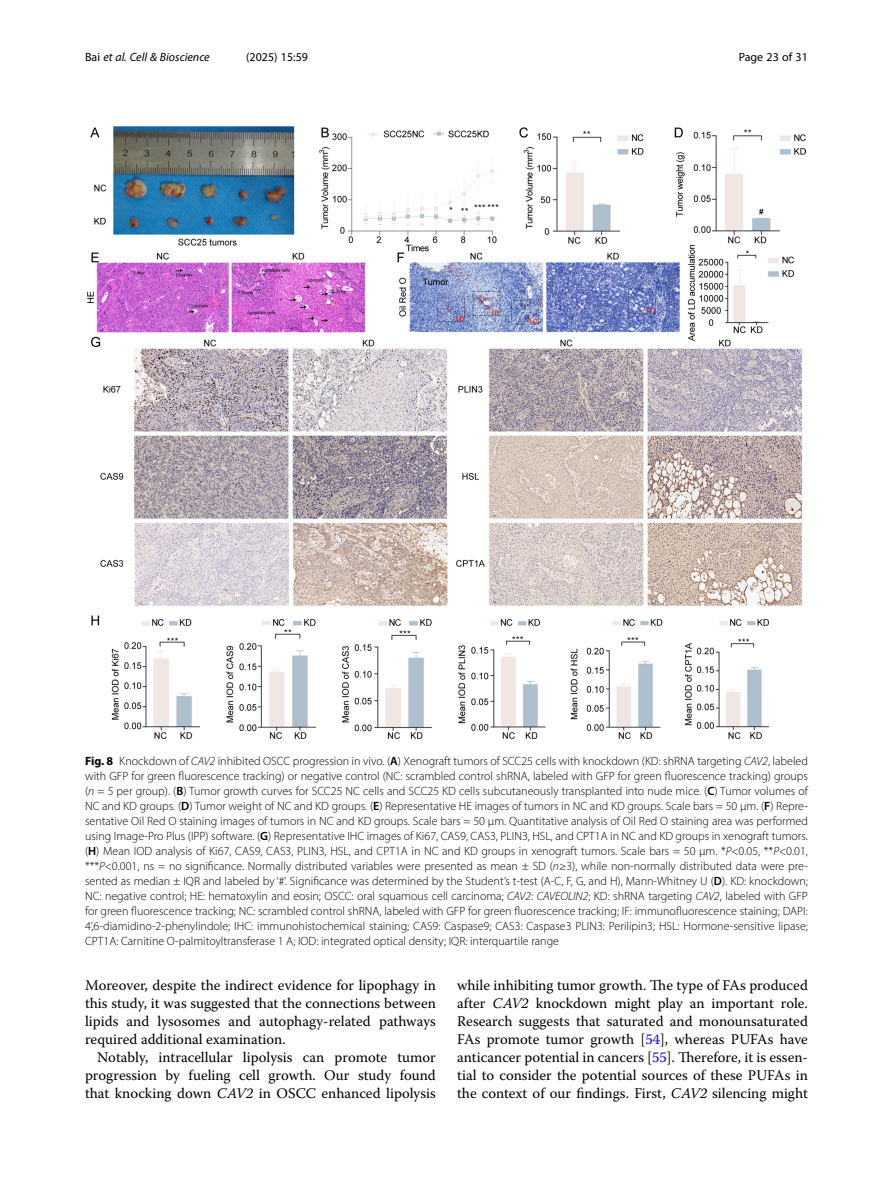
<style>
.page{position:relative;width:893px;height:1191px;background:#fff}
.page>*{position:absolute;margin:0;border:0;box-sizing:border-box;transform-origin:0 0}
.Body_Text_Indent{font:14.7px/18px "Warnock Pro";color:#000;text-align:justify}
.Figure_Caption{font:300 12px/15px "Myriad Pro";color:#000;text-align:justify}
.t1{font:italic 12px "Myriad Pro";color:#000}
.t2{font:12px "Myriad Pro";color:#000}
.s1{font-style:normal}
.s2{font-weight:700}
.s3{font-style:italic}
.s4{font-weight:600}
.s5{color:#00f}
</style>
<div class="page">
<img style="left:87px;top:126px;width:719px;height:612px">
<p class="t1" style="left:85px;top:50px;width:126px"><span class="s1">Bai</span> et al. Cell &amp; Bioscience</p>
<p class="t2" style="left:246px;top:50px;width:63px">(2025) 15:59</p>
<p class="t2" style="left:739px;top:50px;width:71px">Page 23 of 31</p>
<p class="Figure_Caption" style="left:85px;top:753px;width:724px"><span class="s2">Fig. 8</span> Knockdown of <span class="s3">CAV2</span> inhibited OSCC progression in vivo. (<span class="s4">A</span>) Xenograft tumors of SCC25 cells with knockdown (KD: shRNA targeting <span class="s3">CAV2</span>, labeled with GFP for green fluorescence tracking) or negative control (NC: scrambled control shRNA, labeled with GFP for green fluorescence tracking) groups (<span class="s3">n</span> = 5 per group). (<span class="s4">B</span>) Tumor growth curves for SCC25 NC cells and SCC25 KD cells subcutaneously transplanted into nude mice. (<span class="s4">C</span>) Tumor volumes of NC and KD groups. (<span class="s4">D</span>) Tumor weight of NC and KD groups. (<span class="s4">E</span>) Representative HE images of tumors in NC and KD groups. Scale bars = 50 μm. (<span class="s4">F</span>) Repre&shy;sentative Oil Red O staining images of tumors in NC and KD groups. Scale bars = 50 μm. Quantitative analysis of Oil Red O staining area was performed using Image-Pro Plus (IPP) software. (<span class="s4">G</span>) Representative IHC images of Ki67, CAS9, CAS3, PLIN3, HSL, and CPT1A in NC and KD groups in xenograft tumors. (<span class="s4">H</span>) Mean IOD analysis of Ki67, CAS9, CAS3, PLIN3, HSL, and CPT1A in NC and KD groups in xenograft tumors. Scale bars = 50 μm. *<span class="s3">P</span>&lt;0.05, **<span class="s3">P</span>&lt;0.01, ***<span class="s3">P</span>&lt;0.001, ns = no significance. Normally distributed variables were presented as mean ± SD (<span class="s3">n</span>≥3), while non-normally distributed data were pre&shy;sented as median ± IQR and labeled by ‘#’. Significance was determined by the Student’s t-test (A-C, F, G, and H), Mann-Whitney U (<span class="s4">D</span>). KD: knockdown; NC: negative control; HE: hematoxylin and eosin; OSCC: oral squamous cell carcinoma; <span class="s3">CAV2</span>: <span class="s3">CAVEOLIN2</span>; KD: shRNA targeting <span class="s3">CAV2</span>, labeled with GFP for green fluorescence tracking; NC: scrambled control shRNA, labeled with GFP for green fluorescence tracking; IF: immunofluorescence staining; DAPI:<br>4’,6-diamidino-2-phenylindole; IHC: immunohistochemical staining; CAS9: Caspase9; CAS3: Caspase3 PLIN3: Perilipin3; HSL: Hormone-sensitive lipase; CPT1A: Carnitine O-palmitoyltransferase 1 A; IOD: integrated optical density; IQR: interquartile range</p>
<p class="Body_Text_Indent" style="left:85px;top:976px;width:352px">Moreover, despite the indirect evidence for lipophagy in this study, it was suggested that the connections between lipids and lysosomes and autophagy-related pathways required additional examination.</p>
<p class="Body_Text_Indent" style="left:85px;top:1048px;width:352px;text-indent:12px">Notably, intracellular lipolysis can promote tumor progression by fueling cell growth. Our study found that knocking down <span class="s3">CAV2</span> in OSCC enhanced lipolysis</p>
<p class="Body_Text_Indent" style="left:457px;top:976px;width:352px">while inhibiting tumor growth. The type of FAs produced after <span class="s3">CAV2</span> knockdown might play an important role.<br>Research suggests that saturated and monounsaturated FAs promote tumor growth [<span class="s5">54</span>], whereas PUFAs have anticancer potential in cancers [<span class="s5">55</span>]. Therefore, it is essen&shy;tial to consider the potential sources of these PUFAs in the context of our findings. First, <span class="s3">CAV2</span> silencing might</p>
</div>
